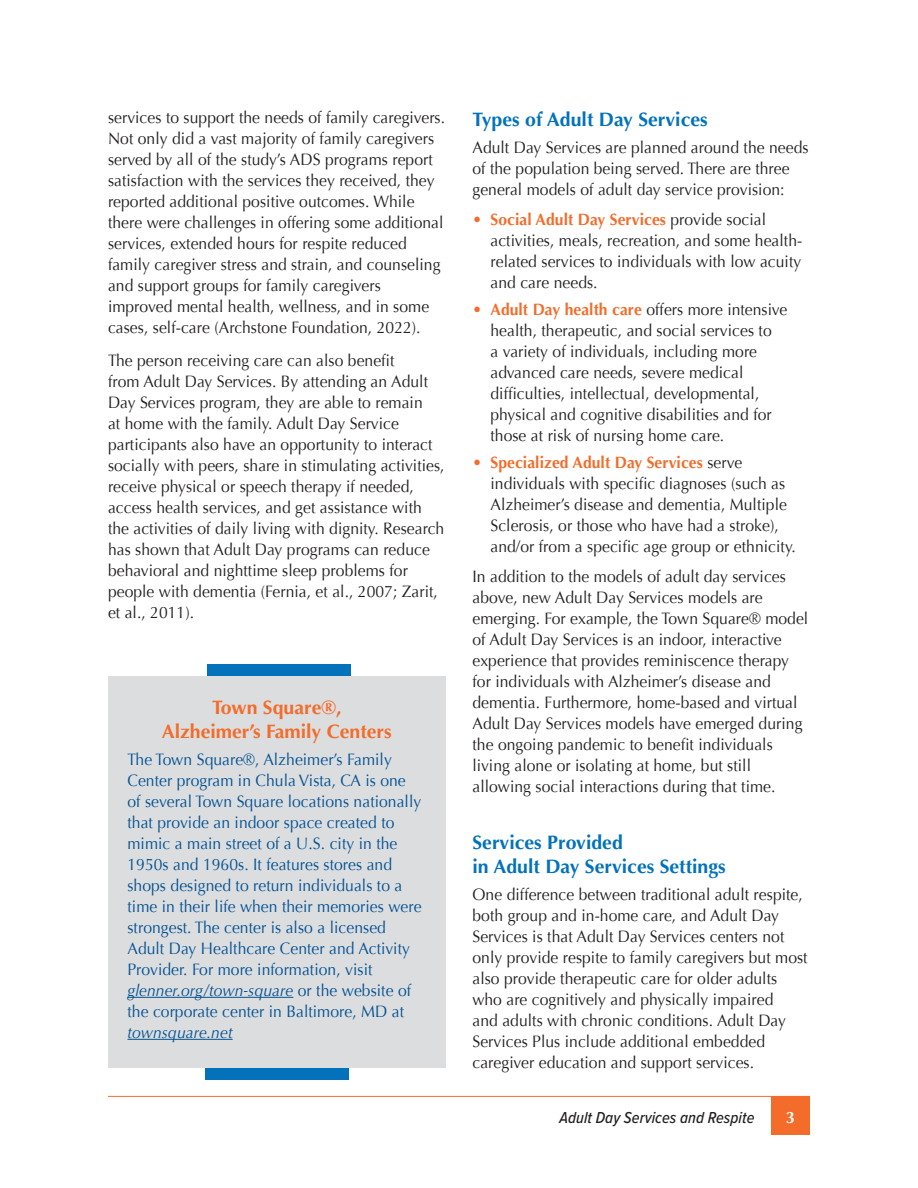
<style>
.page{position:relative;width:918px;height:1188px;background:#fff}
.page>*{position:absolute;margin:0;border:0;box-sizing:border-box;transform-origin:0 0}
.Subhead{font:700 19.5px/24px "Optima";color:#0372bb}
.Subhead_sidebar{font:700 19.5px/24px "Optima";color:#f36c2a;text-align:center}
.Body_Text{font:16.5px/21px "Optima";letter-spacing:.005em;color:#231f20;scale:.95 1}
.Sidebar_Text{font:16.5px/21px "Optima";letter-spacing:.005em;color:#035292;scale:.95 1}
.t1{font:italic 500 16.5px "Proxima Nova Cond";letter-spacing:.005em;color:#231f20}
.t2{font:700 16.5px "Optima";color:#fff}
.s1{font-style:italic}
.s2{font-weight:700;color:#f36c2a}
</style>
<div class="page">
<div style="left:771px;top:1096px;width:39px;height:39px;background:#f36c2a"></div>
<hr style="left:108px;top:1096px;width:702px;height:1px;background:#f36c2a">
<div style="left:108px;top:676px;width:338px;height:392px;background:#dcdddf"></div>
<hr style="left:128px;top:997px;width:165px;height:1px;background:#035292">
<hr style="left:128px;top:1039px;width:105px;height:1px;background:#035292">
<div style="left:207px;top:664px;width:144px;height:12px;background:#0372bb"></div>
<div style="left:205px;top:1068px;width:144px;height:12px;background:#0372bb"></div>
<p class="Body_Text" style="left:108px;top:107px;width:356px">services to support the needs of family caregivers.<br>Not only did a vast majority of family caregivers served by all of the study’s ADS programs report satisfaction with the services they received, they reported additional positive outcomes. While there were challenges in offering some additional services, extended hours for respite reduced family caregiver stress and strain, and counseling and support groups for family caregivers improved mental health, wellness, and in some cases, self-care (Archstone Foundation, 2022).</p>
<p class="Body_Text" style="left:108px;top:350px;width:356px">The person receiving care can also benefit<br>from Adult Day Services. By attending an Adult Day Services program, they are able to remain<br>at home with the family. Adult Day Service participants also have an opportunity to interact socially with peers, share in stimulating activities, receive physical or speech therapy if needed, access health services, and get assistance with the activities of daily living with dignity. Research has shown that Adult Day programs can reduce behavioral and nighttime sleep problems for people with dementia (Fernia, et al., 2007; Zarit, et al., 2011).</p>
<p class="Subhead_sidebar" style="left:162px;top:695px;width:232px">Town Square®,<br>Alzheimer’s Family Centers</p>
<p class="Sidebar_Text" style="left:128px;top:749px;width:311px">The Town Square®, Alzheimer’s Family Center program in Chula Vista, CA is one of several Town Square locations nationally that provide an indoor space created to mimic a main street of a U.S. city in the 1950s and 1960s. It features stores and shops designed to return individuals to a time in their life when their memories were strongest. The center is also a licensed Adult Day Healthcare Center and Activity Provider. For more information, visit <span class="s1">glenner.org/town-square</span> or the website of the corporate center in Baltimore, MD at <span class="s1">townsquare.net</span></p>
<p class="Subhead" style="left:472px;top:108px;width:237px">Types of Adult Day Services</p>
<p class="Body_Text" style="left:472px;top:137px;width:355px">Adult Day Services are planned around the needs of the population being served. There are three general models of adult day service provision:</p>
<p class="Body_Text" style="left:490px;top:209px;width:330px;text-indent:-18px"><span class="s2">• Social Adult Day Services</span> provide social activities, meals, recreation, and some health&shy;related services to individuals with low acuity and care needs.</p>
<p class="Body_Text" style="left:490px;top:299px;width:314px;text-indent:-18px"><span class="s2">• Adult Day health care</span> offers more intensive health, therapeutic, and social services to<br>a variety of individuals, including more advanced care needs, severe medical difficulties, intellectual, developmental, physical and cognitive disabilities and for those at risk of nursing home care.</p>
<p class="Body_Text" style="left:490px;top:452px;width:323px;text-indent:-18px"><span class="s2">• Specialized Adult Day Services</span> serve individuals with specific diagnoses (such as Alzheimer’s disease and dementia, Multiple Sclerosis, or those who have had a stroke), and/or from a specific age group or ethnicity.</p>
<p class="Body_Text" style="left:472px;top:566px;width:355px">In addition to the models of adult day services above, new Adult Day Services models are emerging. For example, the Town Square® model of Adult Day Services is an indoor, interactive experience that provides reminiscence therapy for individuals with Alzheimer’s disease and dementia. Furthermore, home-based and virtual Adult Day Services models have emerged during the ongoing pandemic to benefit individuals living alone or isolating at home, but still allowing social interactions during that time.</p>
<p class="Subhead" style="left:472px;top:831px;width:255px">Services Provided<br>in Adult Day Services Settings</p>
<p class="Body_Text" style="left:472px;top:884px;width:354px">One difference between traditional adult respite, both group and in-home care, and Adult Day Services is that Adult Day Services centers not only provide respite to family caregivers but most also provide therapeutic care for older adults who are cognitively and physically impaired<br>and adults with chronic conditions. Adult Day Services Plus include additional embedded caregiver education and support services.</p>
<p class="t1" style="left:559px;top:1106px;width:197px">Adult Day Services and Respite</p>
<p class="t2" style="left:786px;top:1108px;width:11px">3</p>
</div>
